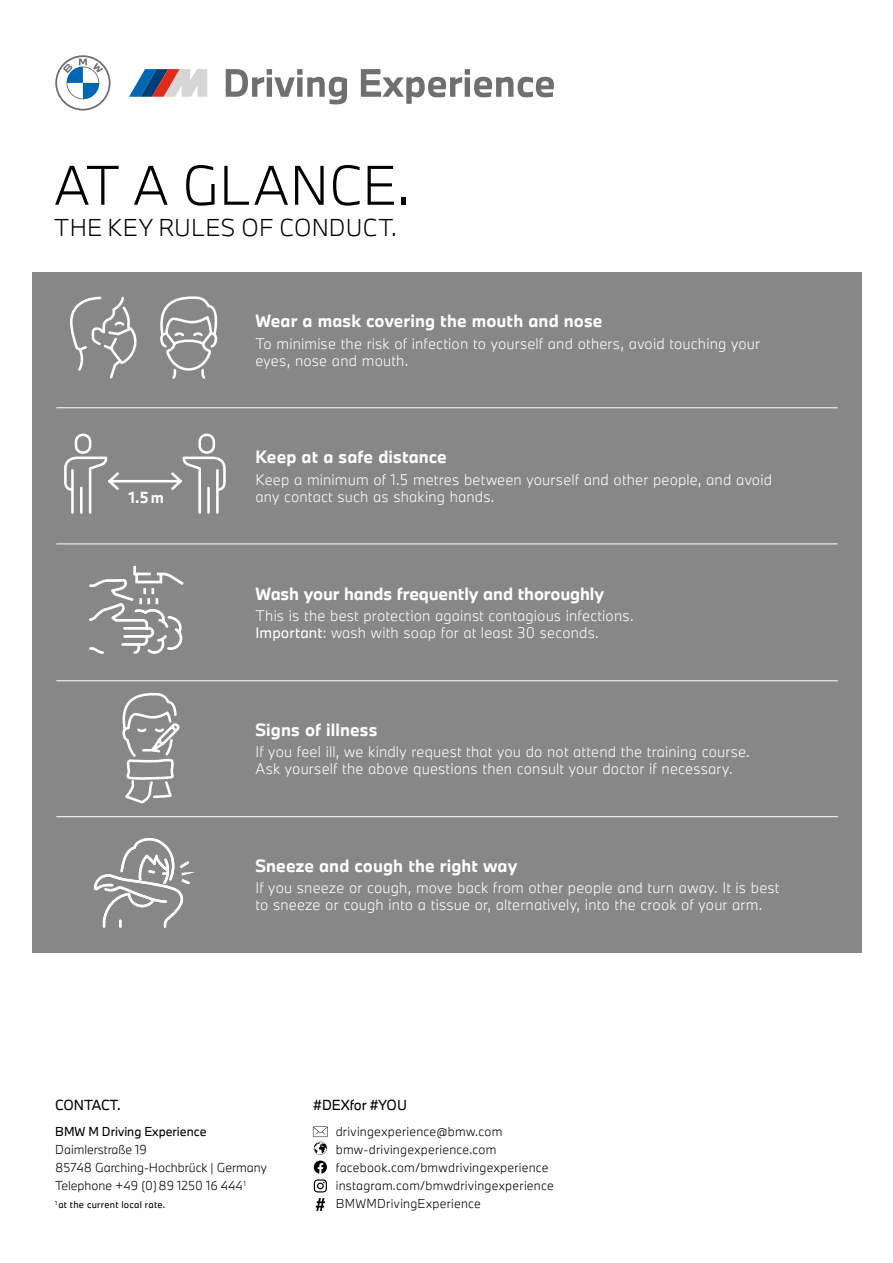
<style>
.page{position:relative;width:893px;height:1263px;background:#fff}
.page>*{position:absolute;margin:0;border:0;box-sizing:border-box;transform-origin:0 0}
.t1{font:300 51.6px "BMW Type Next Latin";letter-spacing:-.005em;color:#000}
.t2{font:300 22.65px "BMW Type Next Latin";letter-spacing:.005em;color:#000}
.t3{font:700 16.5px "BMW Type Next Latin";letter-spacing:.005em;color:#fff}
.t4{font:700 14.85px "BMW Type Next Latin";color:#fff}
.t5{font:300 14.25px/17.1px "BMW Type Next Latin";letter-spacing:.01em;color:#fff}
.t6{font:13.5px "BMW Type Next";color:#000}
.t7{font:300 12px/18px "BMW Type Next";letter-spacing:.015em;color:#000}
.t8{font:12px "BMW Type Next";color:#000}
.t9{font:9px "BMW Type Next";letter-spacing:.03em;color:#000}
.s1{font-weight:400}
</style>
<div class="page">
<div style="left:32px;top:272px;width:829px;height:681px;background:#878787"></div>
<svg style="left:70px;top:296px;width:148px;height:83px"></svg>
<svg style="left:94px;top:838px;width:101px;height:90px"></svg>
<svg style="left:89px;top:566px;width:95px;height:88px"></svg>
<div style="left:75px;top:434px;width:16px;height:20px;border:3px solid #fff;border-radius:7px"></div>
<div style="left:198px;top:434px;width:17px;height:20px;border:3px solid #fff;border-radius:7px"></div>
<svg style="left:64px;top:456px;width:162px;height:58px"></svg>
<svg style="left:55px;top:55px;width:56px;height:56px"></svg>
<svg style="left:129px;top:69px;width:78px;height:28px;background:#a19eaf"></svg>
<svg style="left:226px;top:69px;width:121px;height:35px"></svg>
<svg style="left:361px;top:69px;width:193px;height:35px"></svg>
<hr style="left:56px;top:407px;width:782px;height:1px;background:#fff">
<hr style="left:56px;top:543px;width:782px;height:1px;background:#fff">
<hr style="left:56px;top:680px;width:782px;height:1px;background:#fff">
<hr style="left:56px;top:816px;width:782px;height:1px;background:#fff">
<svg style="left:316px;top:1198px;width:9px;height:13px"></svg>
<svg style="left:313px;top:1126px;width:15px;height:66px"></svg>
<svg style="left:122px;top:692px;width:58px;height:112px"></svg>
<h1 class="t1" style="left:54px;top:150px;width:357px">AT A GLANCE.</h1>
<h2 class="t2" style="left:54px;top:212px;width:344px">THE KEY RULES OF CONDUCT.</h2>
<p class="t3" style="left:255px;top:310px;width:349px">Wear a mask covering the mouth and nose</p>
<p class="t5" style="left:255px;top:335px;width:506px">To minimise the risk of infection to yourself and others, avoid touching your eyes, nose and mouth.</p>
<p class="t4" style="left:129px;top:487px;width:37px">1.5m</p>
<p class="t6" style="left:55px;top:1095px;width:67px">CONTACT.</p>
<p class="t3" style="left:255px;top:446px;width:193px">Keep at a safe distance</p>
<p class="t5" style="left:255px;top:471px;width:518px">Keep a minimum of 1.5 metres between yourself and other people, and avoid any contact such as shaking hands.</p>
<p class="t3" style="left:255px;top:582px;width:350px">Wash your hands frequently and thoroughly</p>
<p class="t5" style="left:255px;top:607px;width:380px">This is the best protection against contagious infections.<br><span class="s1">Important</span>: wash with soap for at least 30 seconds.</p>
<p class="t3" style="left:255px;top:718px;width:124px">Signs of illness</p>
<p class="t5" style="left:255px;top:743px;width:496px">If you feel ill, we kindly request that you do not attend the training course.<br>Ask yourself the above questions then consult your doctor if necessary.</p>
<p class="t3" style="left:255px;top:854px;width:264px">Sneeze and cough the right way</p>
<p class="t5" style="left:255px;top:879px;width:526px">If you sneeze or cough, move back from other people and turn away. It is best to sneeze or cough into a tissue or, alternatively, into the crook of your arm.</p>
<p class="t6" style="left:313px;top:1095px;width:95px">#DEXfor #YOU</p>
<p class="t8" style="left:55px;top:1123px;width:153px">BMW M Driving Experience</p>
<p class="t7" style="left:55px;top:1140px;width:213px">Daimlerstraße 19<br>85748 Garching-Hochbrück | Germany<br>Telephone +49 (0)89 1250 16 444<sup>1</sup></p>
<p class="t9" style="left:55px;top:1198px;width:111px"><sup>1</sup> at the current local rate.</p>
<p class="t7" style="left:336px;top:1122px;width:219px">drivingexperience@bmw.com bmw-drivingexperience.com facebook.com/bmwdrivingexperience instagram.com/bmwdrivingexperience<br>BMWMDrivingExperience</p>
</div>
